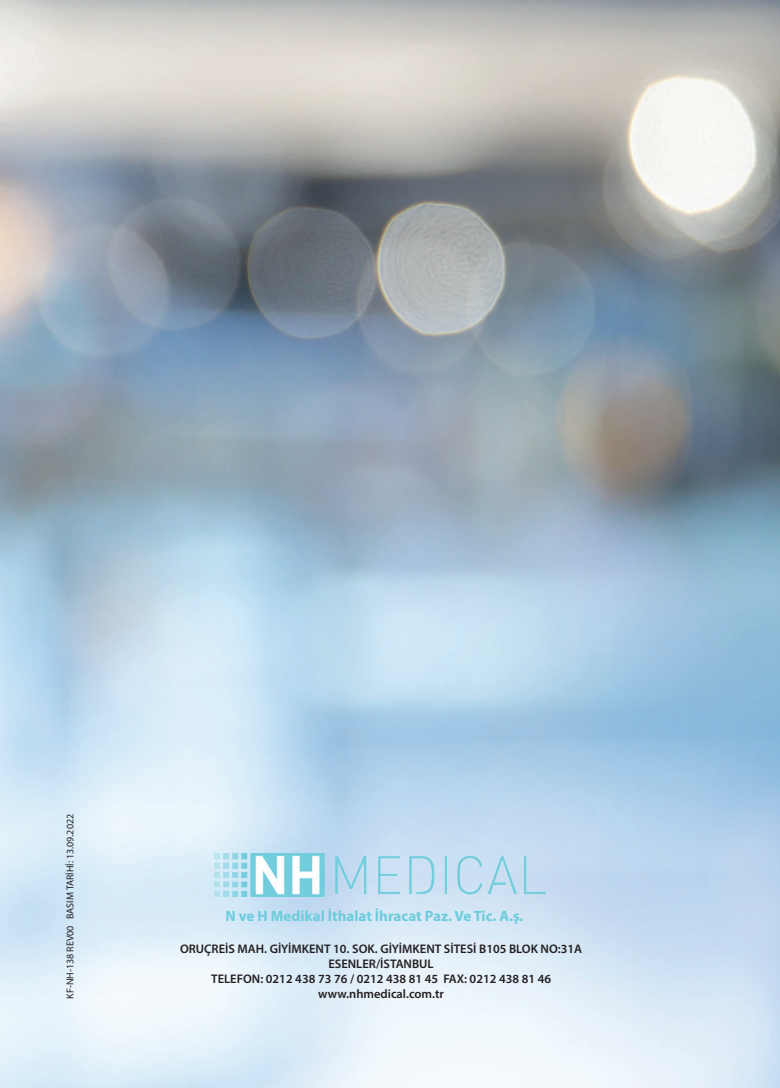
<style>
.page{position:relative;width:780px;height:1088px;background:#fff}
.page>*{position:absolute;margin:0;border:0;box-sizing:border-box;transform-origin:0 0}
.t1{font:700 15px "Myriad Pro";color:#6dccdb}
.t2{font:600 12.5px/15px "Myriad Pro";color:#231f20;text-align:center}
.t3{font:10px "Myriad Pro";color:#231f20}
</style>
<div class="page">
<img style="left:0;top:0;width:780px;height:1088px">
<img style="left:214px;top:853px;width:331px;height:43px">
<p class="t3" style="left:64px;top:999px;width:186px;rotate:-90deg">KF-NH-138 REV00 BASIM TARİHİ: 13.09.2022</p>
<p class="t1" style="left:225px;top:906px;width:299px">N ve H Medikal İthalat İhracat Paz. Ve Tic. A.ş.</p>
<p class="t2" style="left:180px;top:941px;width:403px">ORUÇREİS MAH. GİYİMKENT 10. SOK. GİYİMKENT SİTESİ B105 BLOK NO:31A ESENLER/İSTANBUL<br>TELEFON: 0212 438 73 76 / 0212 438 81 45 FAX: 0212 438 81 46 www.nhmedical.com.tr</p>
</div>
